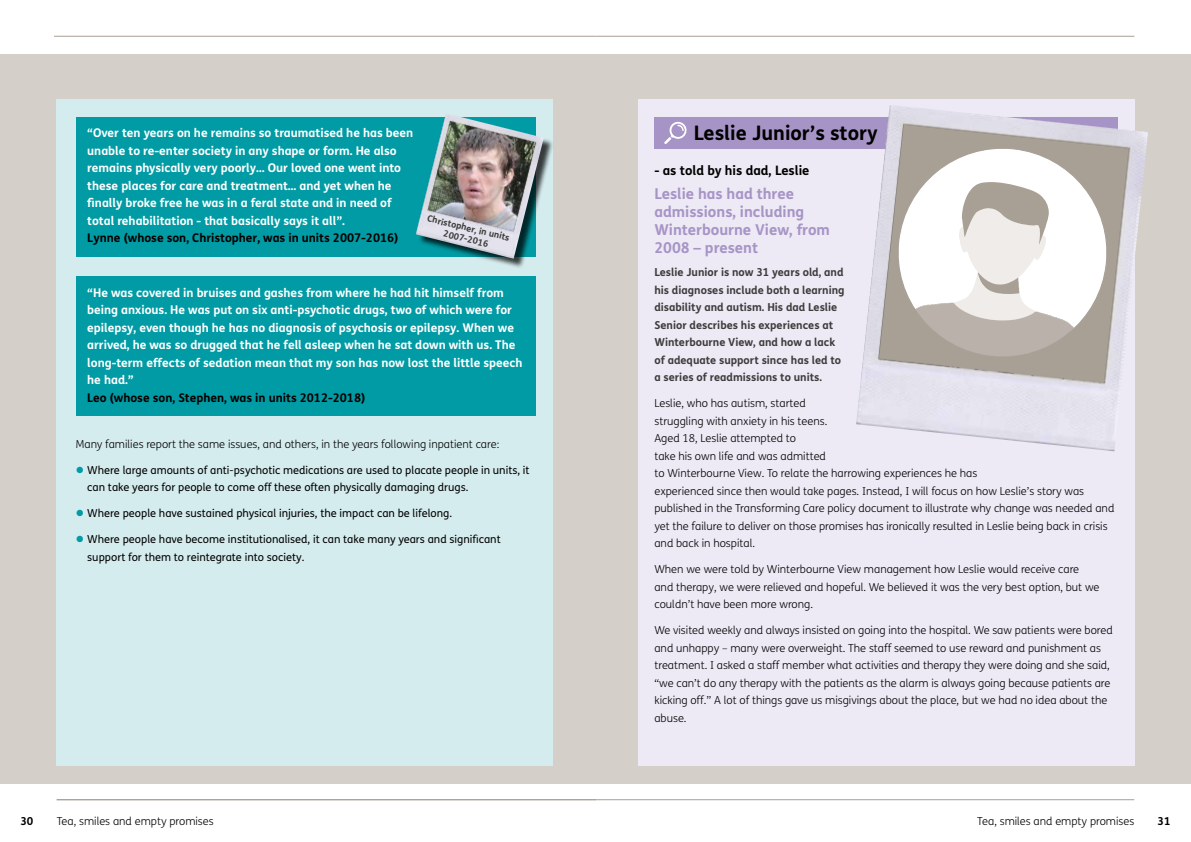
<style>
.page{position:relative;width:1191px;height:842px;background:#fff}
.page>*{position:absolute;margin:0;border:0;box-sizing:border-box;transform-origin:0 0}
.t1{font:700 20px "FS Mencap";color:#000}
.t2{font:700 15px/18px "FS Mencap";color:#a794c6}
.t3{font:700 13px "FS Mencap";color:#000}
.t4{font:700 12px/17.5px "FS Mencap";color:#fff}
.t5{font:700 12px "FS Mencap";color:#000}
.t6{font:300 11px/17.5px "FS Mencap";color:#000}
.t7{font:11px/17.5px "FS Mencap";color:#000}
.t8{font:700 11px/17.5px "FS Mencap";color:#3c3c3b}
.t9{font:700 11px "FS Mencap";color:#000}
.t10{font:700 9px/11px "FS Mencap";color:#3c3c3b;text-align:center}
.s1{color:#009ba4}
</style>
<div class="page">
<hr style="left:595px;top:36px;width:539px;height:1px;background:#a89f95">
<hr style="left:596px;top:799px;width:538px;height:1px;background:#a89f95">
<hr style="left:54px;top:36px;width:541px;height:1px;background:#a89f95">
<hr style="left:57px;top:799px;width:539px;height:1px;background:#a89f95">
<div style="left:0;top:54px;width:1191px;height:729px;background:#d5cfc9"></div>
<div style="left:57px;top:99px;width:496px;height:666px;background:#d5ecee"></div>
<div style="left:638px;top:99px;width:496px;height:666px;background:#ede9f5"></div>
<div style="left:76px;top:117px;width:459px;height:140px;background:#009ba4"></div>
<div style="left:76px;top:276px;width:459px;height:140px;background:#009ba4"></div>
<div style="left:654px;top:117px;width:463px;height:32px;background:#a794c6"></div>
<svg style="left:664px;top:122px;width:23px;height:22px"></svg>
<img style="left:856px;top:105px;width:292px;height:346px">
<svg style="left:891px;top:142px;width:222px;height:220px;background:#d6d1cd"></svg>
<div style="left:417px;top:115px;width:137px;height:154px;background:#000;opacity:.75"></div>
<img style="left:416px;top:114px;width:128px;height:145px">
<p class="t4" style="left:87px;top:124px;width:327px">“Over ten years on he remains so traumatised he has been unable to re-enter society in any shape or form. He also remains physically very poorly… Our loved one went into these places for care and treatment… and yet when he finally broke free he was in a feral state and in need of total rehabilitation - that basically says it all”.</p>
<p class="t5" style="left:87px;top:231px;width:313px">Lynne (whose son, Christopher, was in units 2007-2016)</p>
<p class="t10" style="left:429px;top:213px;width:86px;rotate:13deg">Christopher, in units<br>2007-2016</p>
<p class="t4" style="left:87px;top:284px;width:437px">“He was covered in bruises and gashes from where he had hit himself from being anxious. He was put on six anti-psychotic drugs, two of which were for epilepsy, even though he has no diagnosis of psychosis or epilepsy. When we arrived, he was so drugged that he fell asleep when he sat down with us. The long-term effects of sedation mean that my son has now lost the little speech he had.”</p>
<p class="t5" style="left:87px;top:390px;width:279px">Leo (whose son, Stephen, was in units 2012-2018)</p>
<p class="t6" style="left:76px;top:435px;width:425px">Many families report the same issues, and others, in the years following inpatient care:</p>
<p class="t7" style="left:87px;top:461px;width:444px;text-indent:-11px"><span class="s1">●</span> Where large amounts of anti-psychotic medications are used to placate people in units, it can take years for people to come off these often physically damaging drugs.</p>
<p class="t7" style="left:76px;top:505px;width:377px"><span class="s1">●</span> Where people have sustained physical injuries, the impact can be lifelong.</p>
<p class="t7" style="left:87px;top:531px;width:415px;text-indent:-11px"><span class="s1">●</span> Where people have become institutionalised, it can take many years and significant support for them to reintegrate into society.</p>
<h1 class="t1" style="left:693px;top:121px;width:185px">Leslie Junior’s story</h1>
<p class="t3" style="left:654px;top:163px;width:157px">- as told by his dad, Leslie</p>
<h2 class="t2" style="left:654px;top:185px;width:177px">Leslie has had three admissions, including<br>Winterbourne View, from<br>2008 – present</h2>
<p class="t8" style="left:654px;top:263px;width:192px">Leslie Junior is now 31 years old, and his diagnoses include both a learning disability and autism. His dad Leslie Senior describes his experiences at Winterbourne View, and how a lack of adequate support since has led to a series of readmissions to units.</p>
<p class="t6" style="left:654px;top:395px;width:461px">Leslie, who has autism, started<br>struggling with anxiety in his teens.<br>Aged 18, Leslie attempted to<br>take his own life and was admitted<br>to Winterbourne View. To relate the harrowing experiences he has<br>experienced since then would take pages. Instead, I will focus on how Leslie’s story was published in the Transforming Care policy document to illustrate why change was needed and yet the failure to deliver on those promises has ironically resulted in Leslie being back in crisis and back in hospital.</p>
<p class="t6" style="left:654px;top:561px;width:447px">When we were told by Winterbourne View management how Leslie would receive care and therapy, we were relieved and hopeful. We believed it was the very best option, but we couldn’t have been more wrong.</p>
<p class="t6" style="left:654px;top:622px;width:460px">We visited weekly and always insisted on going into the hospital. We saw patients were bored and unhappy – many were overweight. The staff seemed to use reward and punishment as treatment. I asked a staff member what activities and therapy they were doing and she said, “we can’t do any therapy with the patients as the alarm is always going because patients are kicking off.” A lot of things gave us misgivings about the place, but we had no idea about the abuse.</p>
<p class="t9" style="left:20px;top:814px;width:14px">30</p>
<p class="t6" style="left:57px;top:812px;width:159px">Tea, smiles and empty promises</p>
<p class="t6" style="left:977px;top:812px;width:159px">Tea, smiles and empty promises</p>
<p class="t9" style="left:1157px;top:814px;width:14px">31</p>
</div>
